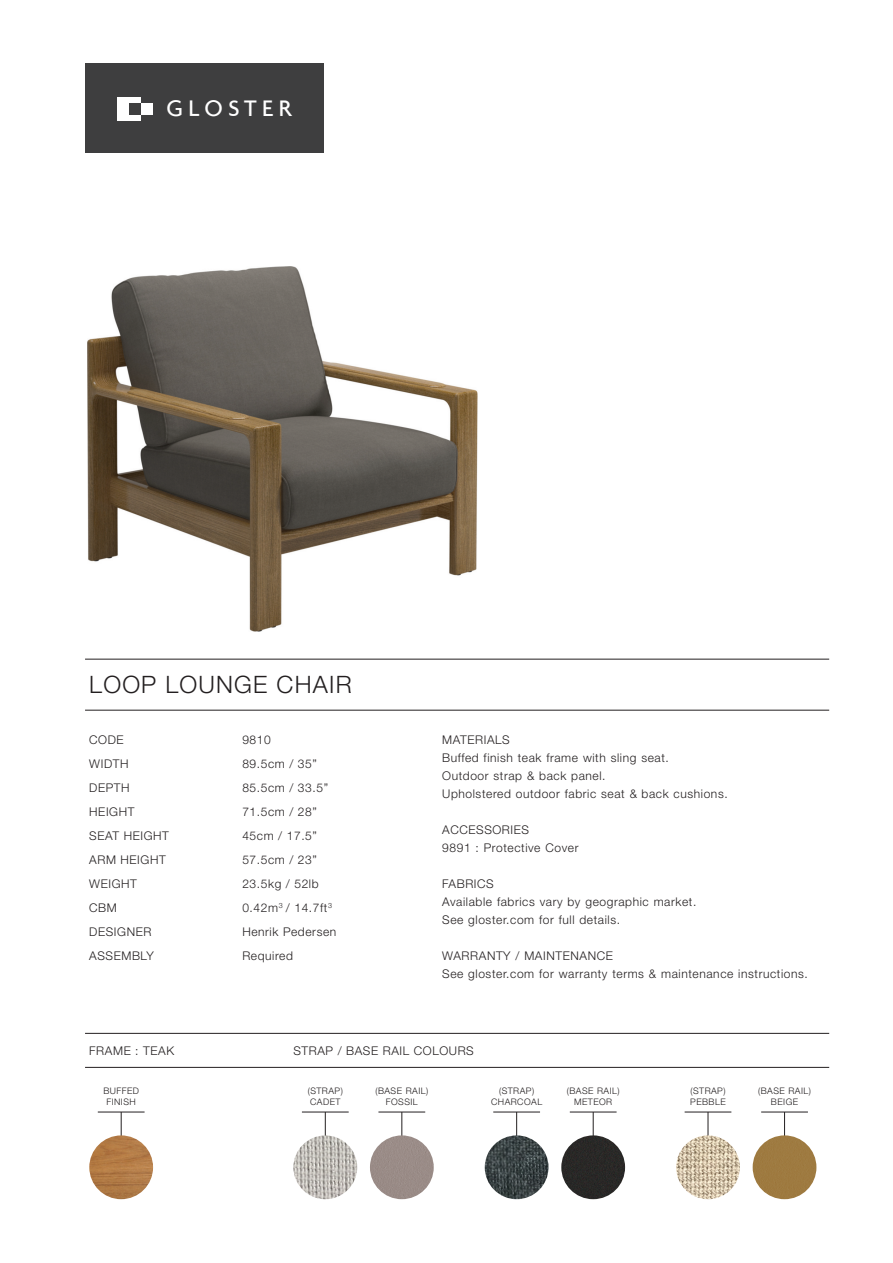
<style>
.page{position:relative;width:893px;height:1263px;background:#fff}
.page>*{position:absolute;margin:0;border:0;box-sizing:border-box;transform-origin:0 0}
.t1{font:500 24.3px "Agenda";letter-spacing:.225em;color:#fff}
.t2{font:300 24px "Helvetica Neue LT Std";letter-spacing:.05em;color:#231f20}
.t3{font:300 12px/24px "Helvetica Neue LT Std";letter-spacing:.05em;color:#231f20}
.t4{font:300 9px/10.8px "Helvetica Neue LT Std";letter-spacing:.05em;color:#231f20;text-align:center}
</style>
<div class="page">
<div style="left:85px;top:64px;width:238px;height:89px;background:#3e3e3f"></div>
<hr style="left:85px;top:659px;width:744px;height:1px;background:#231f20">
<hr style="left:85px;top:710px;width:744px;height:1px;background:#231f20">
<svg style="left:121px;top:1113px;width:1px;height:22px"></svg>
<img style="left:89px;top:1135px;width:64px;height:64px;border-radius:50%">
<hr style="left:98px;top:1112px;width:47px;height:1px;background:#231f20">
<hr style="left:85px;top:1067px;width:744px;height:1px;background:#231f20">
<hr style="left:85px;top:1033px;width:744px;height:1px;background:#231f20">
<img style="left:117px;top:97px;width:35px;height:23px">
<img style="left:87px;top:266px;width:390px;height:366px">
<svg style="left:325px;top:1113px;width:1px;height:22px"></svg>
<img style="left:293px;top:1135px;width:64px;height:64px;border-radius:50%">
<hr style="left:302px;top:1112px;width:47px;height:1px;background:#231f20">
<svg style="left:402px;top:1113px;width:1px;height:22px"></svg>
<div style="left:370px;top:1135px;width:64px;height:64px;background:#9a8c87;border-radius:50%"></div>
<hr style="left:378px;top:1112px;width:47px;height:1px;background:#231f20">
<svg style="left:516px;top:1113px;width:1px;height:22px"></svg>
<img style="left:485px;top:1135px;width:64px;height:64px;border-radius:50%">
<hr style="left:493px;top:1112px;width:47px;height:1px;background:#231f20">
<svg style="left:593px;top:1113px;width:1px;height:22px"></svg>
<div style="left:561px;top:1135px;width:64px;height:64px;background:#292826;border-radius:50%"></div>
<hr style="left:570px;top:1112px;width:47px;height:1px;background:#231f20">
<svg style="left:708px;top:1113px;width:1px;height:22px"></svg>
<img style="left:676px;top:1135px;width:64px;height:64px;border-radius:50%">
<hr style="left:685px;top:1112px;width:46px;height:1px;background:#231f20">
<svg style="left:784px;top:1113px;width:1px;height:22px"></svg>
<div style="left:753px;top:1135px;width:63px;height:64px;background:#9e7a40;border-radius:50%"></div>
<hr style="left:761px;top:1112px;width:47px;height:1px;background:#231f20">
<h1 class="t1" style="left:166px;top:94px;width:126px">GLOSTER</h1>
<h2 class="t2" style="left:89px;top:676px;width:264px">LOOP LOUNGE CHAIR</h2>
<p class="t3" style="left:89px;top:729px;width:81px">CODE<br>WIDTH<br>DEPTH<br>HEIGHT<br>SEAT HEIGHT<br>ARM HEIGHT<br>WEIGHT<br>CBM<br>DESIGNER<br>ASSEMBLY</p>
<p class="t3" style="left:242px;top:729px;width:95px">9810<br>89.5cm / 35”<br>85.5cm / 33.5”<br>71.5cm / 28”<br>45cm / 17.5”<br>57.5cm / 23”<br>23.5kg / 52lb<br>0.42m<sup>3</sup> / 14.7ft<sup>3<br></sup>Henrik Pedersen<br>Required</p>
<p class="t3" style="left:442px;top:732px;width:287px;line-height:18px">MATERIALS<br>Buffed finish teak frame with sling seat.<br>Outdoor strap &amp; back panel.<br>Upholstered outdoor fabric seat &amp; back cushions.</p>
<p class="t3" style="left:442px;top:822px;width:138px;line-height:18px">ACCESSORIES<br>9891 : Protective Cover</p>
<p class="t3" style="left:442px;top:876px;width:256px;line-height:18px">FABRICS<br>Available fabrics vary by geographic market.<br>See gloster.com for full details.</p>
<p class="t3" style="left:442px;top:948px;width:367px;line-height:18px">WARRANTY / MAINTENANCE<br>See gloster.com for warranty terms &amp; maintenance instructions.</p>
<p class="t3" style="left:89px;top:1039px;width:86px">FRAME : TEAK</p>
<p class="t4" style="left:103px;top:1087px;width:37px">BUFFED<br>FINISH</p>
<p class="t3" style="left:293px;top:1039px;width:182px">STRAP / BASE RAIL COLOURS</p>
<p class="t4" style="left:308px;top:1087px;width:37px;text-align:left">(STRAP)<br>CADET</p>
<p class="t4" style="left:375px;top:1087px;width:54px">(BASE RAIL)<br>FOSSIL</p>
<p class="t4" style="left:491px;top:1087px;width:53px">(STRAP)<br>CHARCOAL</p>
<p class="t4" style="left:567px;top:1087px;width:54px">(BASE RAIL)<br>METEOR</p>
<p class="t4" style="left:690px;top:1087px;width:37px;text-align:left">(STRAP)<br>PEBBLE</p>
<p class="t4" style="left:758px;top:1087px;width:54px">(BASE RAIL)<br>BEIGE</p>
</div>
